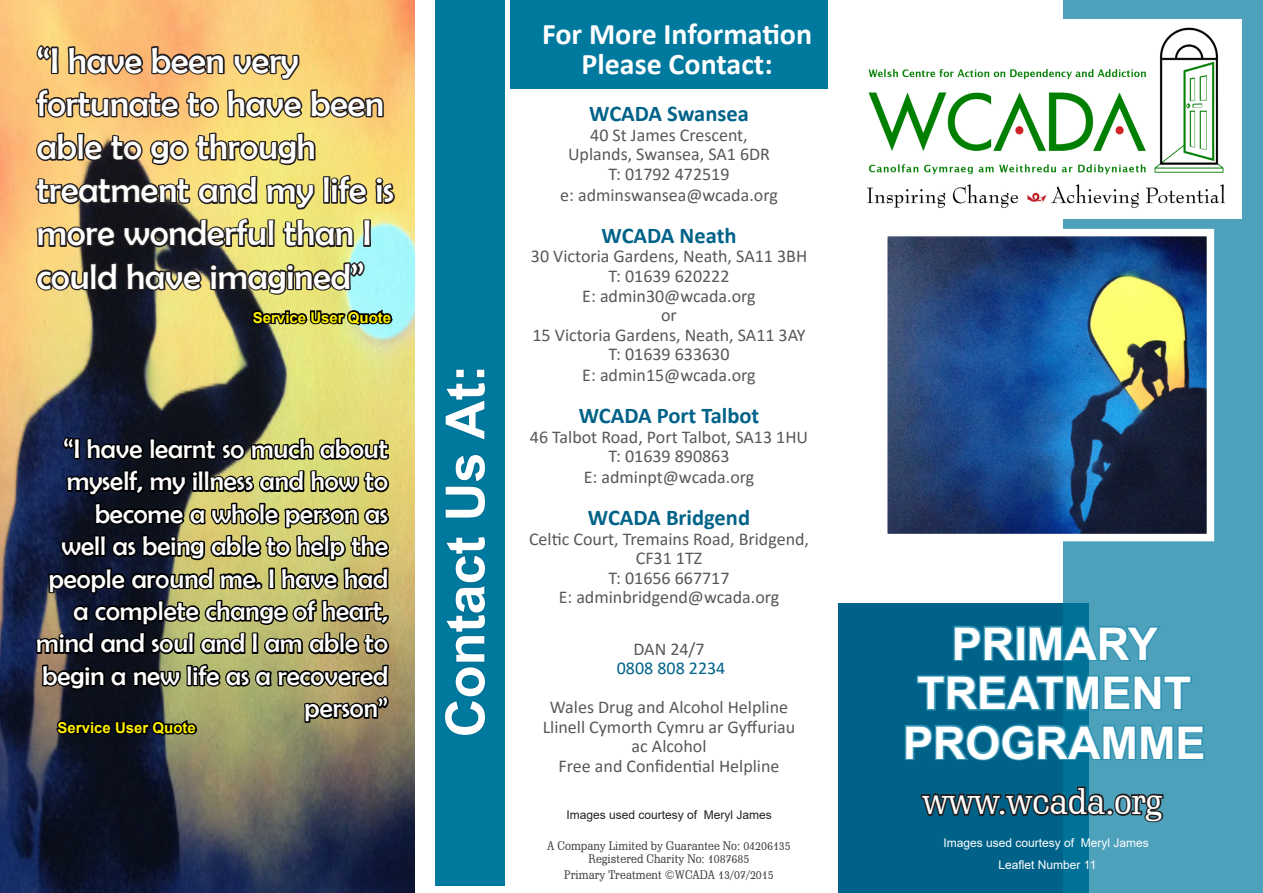
<style>
.page{position:relative;width:1263px;height:893px;background:#fff}
.page>*{position:absolute;margin:0;border:0;box-sizing:border-box;transform-origin:0 0}
.t1{font:700 54px "Arial";color:#fff}
.t2{font:700 45px/49.5px "Arial";color:#fff;text-align:center}
.t3{font:36px/43.2px "Berlin Sans FB";color:#fff}
.t4{font:36px "Schadow BT";color:#fff}
.t5{font:700 30px "Calibri";color:#fff}
.t6{font:27px/32.4px "Berlin Sans FB";color:#fff;text-align:right}
.t7{font:700 22.5px "Calibri";color:#006288}
.t8{font:18px/19.5px "Calibri";color:#57585a;text-align:center}
.t9{font:18px "Calibri";color:#006288}
.t10{font:700 15px "Arial";color:#fff101}
.t11{font:12px "Schadow BT";color:#3e3e3f}
.t12{font:12px "Arial";color:#fff}
.t13{font:12px "Arial";color:#231f20}
</style>
<div class="page">
<div style="left:838px;top:604px;width:251px;height:289px;background:#006288"></div>
<div style="left:435px;top:0;width:70px;height:885px;background:#00799e"></div>
<div style="left:1064px;top:0;width:199px;height:893px;background:#4da1bb"></div>
<img style="left:867px;top:20px;width:375px;height:198px">
<img style="left:889px;top:238px;width:316px;height:294px">
<div style="left:880px;top:229px;width:334px;height:312px;border:8px solid #fff"></div>
<svg style="left:905px;top:610px;width:300px;height:153px"></svg>
<svg style="left:920px;top:785px;width:244px;height:39px"></svg>
<img style="left:0;top:0;width:415px;height:893px">
<img style="left:34px;top:0;width:363px;height:790px">
<div style="left:510px;top:0;width:318px;height:88px;background:#00799e"></div>
<p class="t3" style="left:37px;top:39px;width:359px">“I have been very fortunate to have been able to go through treatment and my life is more wonderful than I could have imagined”</p>
<p class="t10" style="left:253px;top:307px;width:140px">Service User Quote</p>
<p class="t6" style="left:36px;top:432px;width:353px">“I have learnt so much about myself, my illness and how to become a whole person as<br>well as being able to help the people around me. I have had a complete change of heart, mind and soul and I am able to begin a new life as a recovered person”</p>
<p class="t10" style="left:58px;top:717px;width:140px">Service User Quote</p>
<p class="t1" style="left:427px;top:737px;width:374px;rotate:-90deg">Contact Us At:</p>
<p class="t5" style="left:542px;top:13px;width:272px">For More Information</p>
<p class="t5" style="left:581px;top:43px;width:193px">Please Contact:</p>
<p class="t7" style="left:589px;top:98px;width:161px">WCADA Swansea</p>
<p class="t8" style="left:590px;top:125px;width:159px">40 St James Crescent,</p>
<p class="t8" style="left:568px;top:144px;width:204px">Uplands, Swansea, SA1 6DR</p>
<p class="t8" style="left:609px;top:164px;width:122px">T: 01792 472519</p>
<p class="t8" style="left:560px;top:185px;width:219px">e: adminswansea@wcada.org</p>
<p class="t7" style="left:602px;top:220px;width:136px">WCADA Neath</p>
<p class="t8" style="left:531px;top:246px;width:278px">30 Victoria Gardens, Neath, SA11 3BH</p>
<p class="t8" style="left:609px;top:266px;width:122px">T: 01639 620222</p>
<p class="t8" style="left:582px;top:285px;width:175px">E: admin30@wcada.org</p>
<p class="t8" style="left:661px;top:305px;width:17px">or</p>
<p class="t8" style="left:532px;top:324px;width:275px">15 Victoria Gardens, Neath, SA11 3AY</p>
<p class="t8" style="left:609px;top:344px;width:122px">T: 01639 633630</p>
<p class="t8" style="left:582px;top:365px;width:175px">E: admin15@wcada.org</p>
<p class="t7" style="left:579px;top:400px;width:182px">WCADA Port Talbot</p>
<p class="t8" style="left:530px;top:426px;width:280px">46 Talbot Road, Port Talbot, SA13 1HU</p>
<p class="t8" style="left:609px;top:446px;width:122px">T: 01639 890863</p>
<p class="t8" style="left:584px;top:467px;width:172px">E: adminpt@wcada.org</p>
<p class="t7" style="left:588px;top:502px;width:164px">WCADA Bridgend</p>
<p class="t8" style="left:529px;top:528px;width:282px">Celtic Court, Tremains Road, Bridgend,<br>CF31 1TZ</p>
<p class="t8" style="left:609px;top:567px;width:122px">T: 01656 667717</p>
<p class="t8" style="left:559px;top:587px;width:222px">E: adminbridgend@wcada.org</p>
<p class="t8" style="left:633px;top:638px;width:73px">DAN 24/7</p>
<p class="t9" style="left:617px;top:656px;width:110px">0808 808 2234</p>
<p class="t8" style="left:550px;top:697px;width:240px">Wales Drug and Alcohol Helpline</p>
<p class="t8" style="left:543px;top:716px;width:254px">Llinell Cymorth Cymru ar Gyffuriau</p>
<p class="t8" style="left:632px;top:736px;width:76px">ac Alcohol</p>
<p class="t8" style="left:559px;top:755px;width:222px">Free and Confidential Helpline</p>
<p class="t13" style="left:566px;top:807px;width:207px">Images used courtesy of Meryl James</p>
<p class="t11" style="left:547px;top:838px;width:245px">A Company Limited by Guarantee No: 04206135</p>
<p class="t11" style="left:589px;top:851px;width:162px">Registered Charity No: 1087685</p>
<p class="t11" style="left:564px;top:868px;width:211px">Primary Treatment ©WCADA 13/07/2015</p>
<p class="t2" style="left:917px;top:619px;width:276px">PRIMARY<br>TREATMENT</p>
<p class="t2" style="left:903px;top:718px;width:304px">PROGRAMME</p>
<p class="t4" style="left:923px;top:779px;width:241px">www.wcada.org</p>
<p class="t12" style="left:943px;top:835px;width:207px">Images used courtesy of Meryl James</p>
<p class="t12" style="left:998px;top:856px;width:99px">Leaflet Number 11</p>
</div>
